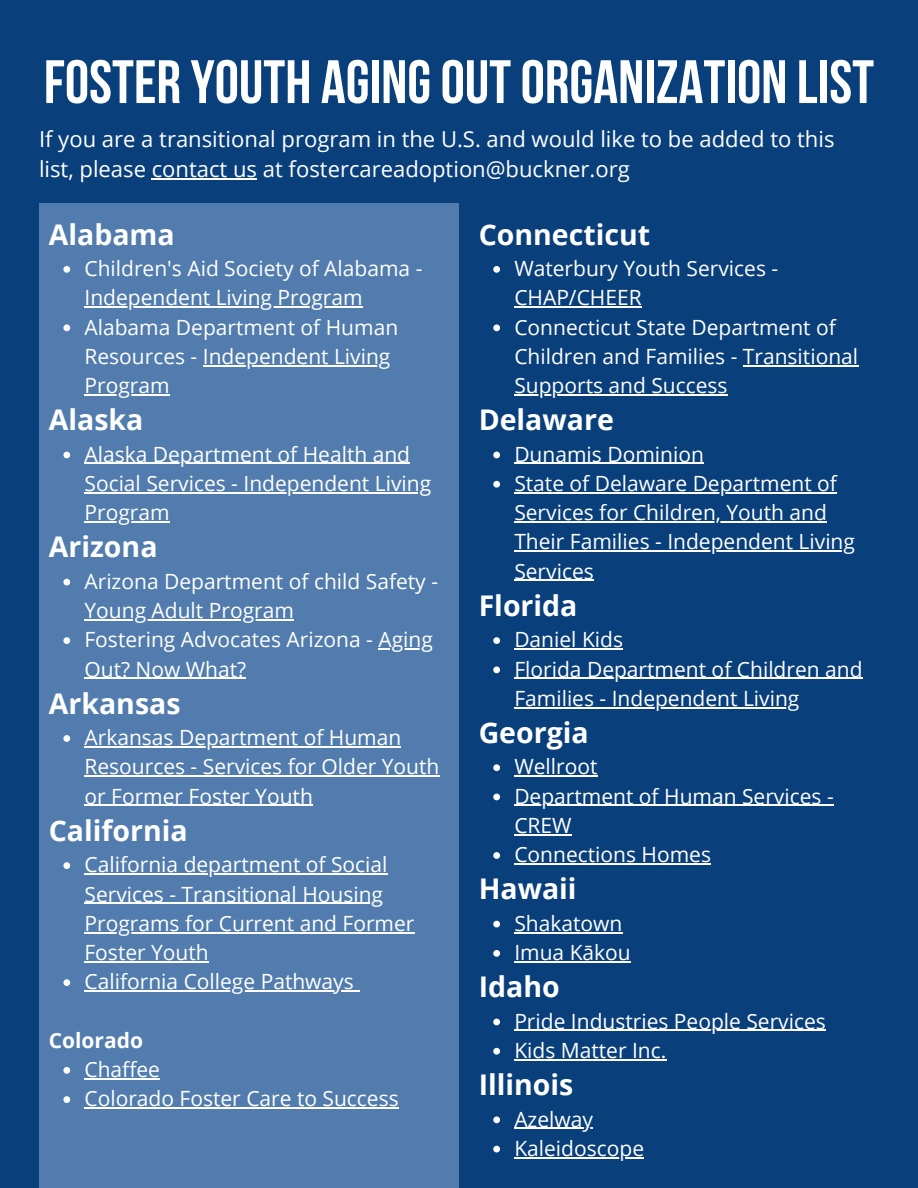
<style>
.page{position:relative;width:918px;height:1188px;background:#093f7b}
.page>*{position:absolute;margin:0;border:0;box-sizing:border-box;transform-origin:0 0}
.t1{font:61.2px "Bebas Neue Cyrillic";color:#fff}
.t2{font:700 28.5px "Open Sans";color:#fff}
.t3{font:22.05px/30.3px "Open Sans";color:#fff}
.t4{font:21px/29.2px "Open Sans";color:#fff}
.t5{font:700 21px "Open Sans";color:#fff}
</style>
<div class="page">
<div style="left:39px;top:203px;width:420px;height:985px;background:#517cad"></div>
<hr style="left:152px;top:178px;width:105px;height:1px;background:#fff">
<svg style="left:493px;top:266px;width:7px;height:7px"></svg>
<hr style="left:514px;top:306px;width:128px;height:2px;background:#fff">
<svg style="left:493px;top:324px;width:7px;height:7px"></svg>
<hr style="left:743px;top:365px;width:115px;height:1px;background:#fff">
<hr style="left:514px;top:394px;width:214px;height:1px;background:#fff">
<svg style="left:493px;top:452px;width:7px;height:6px"></svg>
<hr style="left:514px;top:463px;width:190px;height:1px;background:#fff">
<svg style="left:493px;top:481px;width:7px;height:7px"></svg>
<hr style="left:514px;top:492px;width:323px;height:1px;background:#fff">
<hr style="left:514px;top:521px;width:313px;height:1px;background:#fff">
<hr style="left:514px;top:551px;width:153px;height:1px;background:#fff">
<hr style="left:667px;top:551px;width:188px;height:1px;background:#fff">
<hr style="left:514px;top:580px;width:80px;height:1px;background:#fff">
<svg style="left:493px;top:637px;width:7px;height:7px"></svg>
<hr style="left:514px;top:648px;width:109px;height:2px;background:#fff">
<svg style="left:493px;top:666px;width:7px;height:7px"></svg>
<hr style="left:514px;top:678px;width:349px;height:1px;background:#fff">
<hr style="left:514px;top:707px;width:98px;height:1px;background:#fff">
<hr style="left:612px;top:707px;width:187px;height:1px;background:#fff">
<svg style="left:493px;top:764px;width:7px;height:7px"></svg>
<hr style="left:514px;top:776px;width:84px;height:1px;background:#fff">
<svg style="left:493px;top:794px;width:7px;height:6px"></svg>
<hr style="left:514px;top:805px;width:320px;height:1px;background:#fff">
<hr style="left:514px;top:834px;width:58px;height:1px;background:#fff">
<svg style="left:493px;top:852px;width:7px;height:7px"></svg>
<hr style="left:514px;top:863px;width:197px;height:1px;background:#fff">
<svg style="left:493px;top:921px;width:7px;height:6px"></svg>
<hr style="left:514px;top:932px;width:108px;height:1px;background:#fff">
<svg style="left:493px;top:950px;width:7px;height:7px"></svg>
<hr style="left:514px;top:961px;width:117px;height:1px;background:#fff">
<svg style="left:493px;top:1019px;width:7px;height:6px"></svg>
<hr style="left:514px;top:1030px;width:312px;height:1px;background:#fff">
<svg style="left:493px;top:1048px;width:7px;height:7px"></svg>
<hr style="left:514px;top:1059px;width:152px;height:1px;background:#fff">
<svg style="left:493px;top:1116px;width:7px;height:7px"></svg>
<hr style="left:514px;top:1128px;width:79px;height:1px;background:#fff">
<svg style="left:493px;top:1146px;width:7px;height:6px"></svg>
<hr style="left:514px;top:1157px;width:130px;height:1px;background:#fff">
<svg style="left:63px;top:266px;width:7px;height:7px"></svg>
<hr style="left:84px;top:306px;width:279px;height:2px;background:#fff">
<svg style="left:63px;top:324px;width:7px;height:7px"></svg>
<hr style="left:203px;top:365px;width:188px;height:1px;background:#fff">
<hr style="left:84px;top:394px;width:86px;height:1px;background:#fff">
<svg style="left:63px;top:452px;width:7px;height:6px"></svg>
<hr style="left:84px;top:463px;width:326px;height:1px;background:#fff">
<hr style="left:84px;top:492px;width:160px;height:1px;background:#fff">
<hr style="left:244px;top:492px;width:187px;height:1px;background:#fff">
<hr style="left:84px;top:521px;width:86px;height:1px;background:#fff">
<svg style="left:63px;top:579px;width:7px;height:6px"></svg>
<hr style="left:84px;top:619px;width:210px;height:1px;background:#fff">
<svg style="left:63px;top:637px;width:7px;height:7px"></svg>
<hr style="left:378px;top:648px;width:55px;height:2px;background:#fff">
<hr style="left:84px;top:678px;width:162px;height:1px;background:#fff">
<svg style="left:63px;top:735px;width:7px;height:7px"></svg>
<hr style="left:84px;top:746px;width:317px;height:1px;background:#fff">
<hr style="left:84px;top:776px;width:119px;height:1px;background:#fff">
<hr style="left:203px;top:776px;width:236px;height:1px;background:#fff">
<hr style="left:84px;top:805px;width:229px;height:1px;background:#fff">
<svg style="left:63px;top:862px;width:7px;height:7px"></svg>
<hr style="left:84px;top:873px;width:304px;height:2px;background:#fff">
<hr style="left:84px;top:903px;width:98px;height:1px;background:#fff">
<hr style="left:182px;top:903px;width:201px;height:1px;background:#fff">
<hr style="left:84px;top:932px;width:330px;height:1px;background:#fff">
<hr style="left:84px;top:961px;width:125px;height:1px;background:#fff">
<svg style="left:63px;top:979px;width:7px;height:7px"></svg>
<hr style="left:84px;top:990px;width:270px;height:2px;background:#fff">
<svg style="left:63px;top:1067px;width:7px;height:7px"></svg>
<hr style="left:84px;top:1078px;width:76px;height:1px;background:#fff">
<svg style="left:63px;top:1096px;width:7px;height:7px"></svg>
<hr style="left:84px;top:1107px;width:315px;height:2px;background:#fff">
<p class="t1" style="left:44px;top:57px;width:832px">FOSTER YOUTH AGINGOUTORGANIZATION LIST</p>
<h1 class="t3" style="left:39px;top:123px;width:797px">If you are a transitional program in the U.S. and would like to be added to this list, please contact us at fostercareadoption@buckner.org</h1>
<h2 class="t2" style="left:49px;top:214px;width:127px">Alabama</h2>
<p class="t4" style="left:84px;top:253px;width:339px">Children's Aid Society of Alabama -<br>Independent Living Program<br>Alabama Department of Human<br>Resources - Independent Living<br>Program</p>
<h2 class="t2" style="left:49px;top:400px;width:96px">Alaska</h2>
<p class="t4" style="left:84px;top:439px;width:348px">Alaska Department of Health and<br>Social Services - Independent Living<br>Program</p>
<h2 class="t2" style="left:49px;top:527px;width:110px">Arizona</h2>
<p class="t4" style="left:84px;top:566px;width:355px">Arizona Department of child Safety -<br>Young Adult Program<br>Fostering Advocates Arizona - Aging<br>Out? Now What?</p>
<h2 class="t2" style="left:49px;top:683px;width:133px">Arkansas</h2>
<p class="t4" style="left:84px;top:722px;width:356px">Arkansas Department of Human<br>Resources - Services for Older Youth or Former Foster Youth</p>
<h2 class="t2" style="left:49px;top:810px;width:141px">California</h2>
<p class="t4" style="left:84px;top:850px;width:331px">California department of Social<br>Services - Transitional Housing<br>Programs for Current and Former<br>Foster Youth<br>California College Pathways</p>
<p class="t5" style="left:49px;top:1025px;width:96px">Colorado</p>
<p class="t4" style="left:84px;top:1054px;width:316px">Chaffee<br>Colorado Foster Care to Success</p>
<h2 class="t2" style="left:479px;top:214px;width:173px">Connecticut</h2>
<p class="t4" style="left:514px;top:253px;width:265px">Waterbury Youth Services -<br>CHAP/CHEER</p>
<p class="t4" style="left:514px;top:312px;width:345px">Connecticut State Department of<br>Children and Families - Transitional</p>
<h2 class="t4" style="left:514px;top:370px;width:215px">Supports and Success</h2>
<h2 class="t2" style="left:479px;top:400px;width:137px">Delaware</h2>
<h2 class="t4" style="left:514px;top:439px;width:324px">Dunamis Dominion<br>State of Delaware Department of</h2>
<p class="t4" style="left:514px;top:497px;width:342px">Services for Children, Youth and<br>Their Families - Independent Living</p>
<p class="t4" style="left:514px;top:556px;width:81px">Services</p>
<p class="t2" style="left:479px;top:585px;width:100px">Florida</p>
<p class="t4" style="left:514px;top:625px;width:350px">Daniel Kids<br>Florida Department of Children and</p>
<h2 class="t4" style="left:514px;top:683px;width:287px">Families - Independent Living</h2>
<p class="t2" style="left:479px;top:713px;width:112px">Georgia</p>
<p class="t4" style="left:514px;top:752px;width:85px">Wellroot</p>
<p class="t4" style="left:514px;top:781px;width:321px">Department of Human Services -<br>CREW</p>
<h2 class="t4" style="left:514px;top:839px;width:198px">Connections Homes</h2>
<p class="t2" style="left:479px;top:869px;width:99px">Hawaii</p>
<p class="t4" style="left:514px;top:908px;width:110px">Shakatown</p>
<p class="t4" style="left:514px;top:937px;width:118px">Imua Kākou</p>
<h2 class="t2" style="left:479px;top:967px;width:83px">Idaho</h2>
<p class="t4" style="left:514px;top:1006px;width:313px">Pride Industries People Services</p>
<p class="t4" style="left:514px;top:1035px;width:154px">Kids Matter Inc.</p>
<h2 class="t2" style="left:479px;top:1065px;width:96px">Illinois</h2>
<p class="t4" style="left:514px;top:1104px;width:80px">Azelway</p>
<p class="t4" style="left:514px;top:1133px;width:131px">Kaleidoscope</p>
</div>
